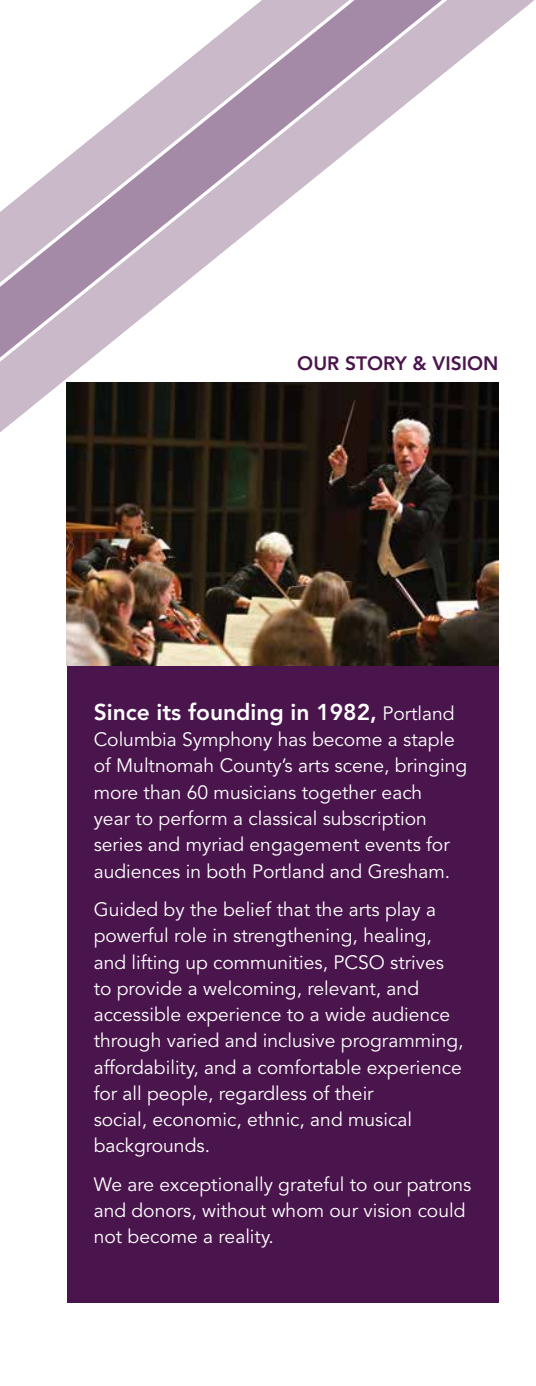
<style>
.page{position:relative;width:536px;height:1386px;background:#fff}
.page>*{position:absolute;margin:0;border:0;box-sizing:border-box;transform-origin:0 0}
.t1{font:800 22.75px "Avenir LT Std";color:#fff}
.t2{font:19.25px/26.2px "Avenir LT Std";color:#fff}
.t3{font:800 19.25px "Avenir LT Std";color:#4a154d}
.s1{font-weight:400;font-size:19.25px}
</style>
<div class="page">
<svg style="left:0;top:0;width:495px;height:430px"></svg>
<div style="left:67px;top:383px;width:431px;height:920px;background:#4a154d"></div>
<img style="left:66px;top:383px;width:432px;height:282px">
<p class="t3" style="left:297px;top:355px;width:203px">OUR STORY &amp; VISION</p>
<p class="t1" style="left:94px;top:702px;width:362px">Since its founding in 1982, <span class="s1">Portland</span></p>
<p class="t2" style="left:94px;top:728px;width:375px">Columbia Symphony has become a staple of Multnomah County’s arts scene, bringing more than 60 musicians together each<br>year to perform a classical subscription series and myriad engagement events for audiences in both Portland and Gresham.</p>
<p class="t2" style="left:94px;top:898px;width:371px">Guided by the belief that the arts play a powerful role in strengthening, healing, and lifting up communities, PCSO strives to provide a welcoming, relevant, and accessible experience to a wide audience through varied and inclusive programming, affordability, and a comfortable experience for all people, regardless of their<br>social, economic, ethnic, and musical backgrounds.</p>
<p class="t2" style="left:94px;top:1173px;width:379px">We are exceptionally grateful to our patrons and donors, without whom our vision could not become a reality.</p>
</div>
